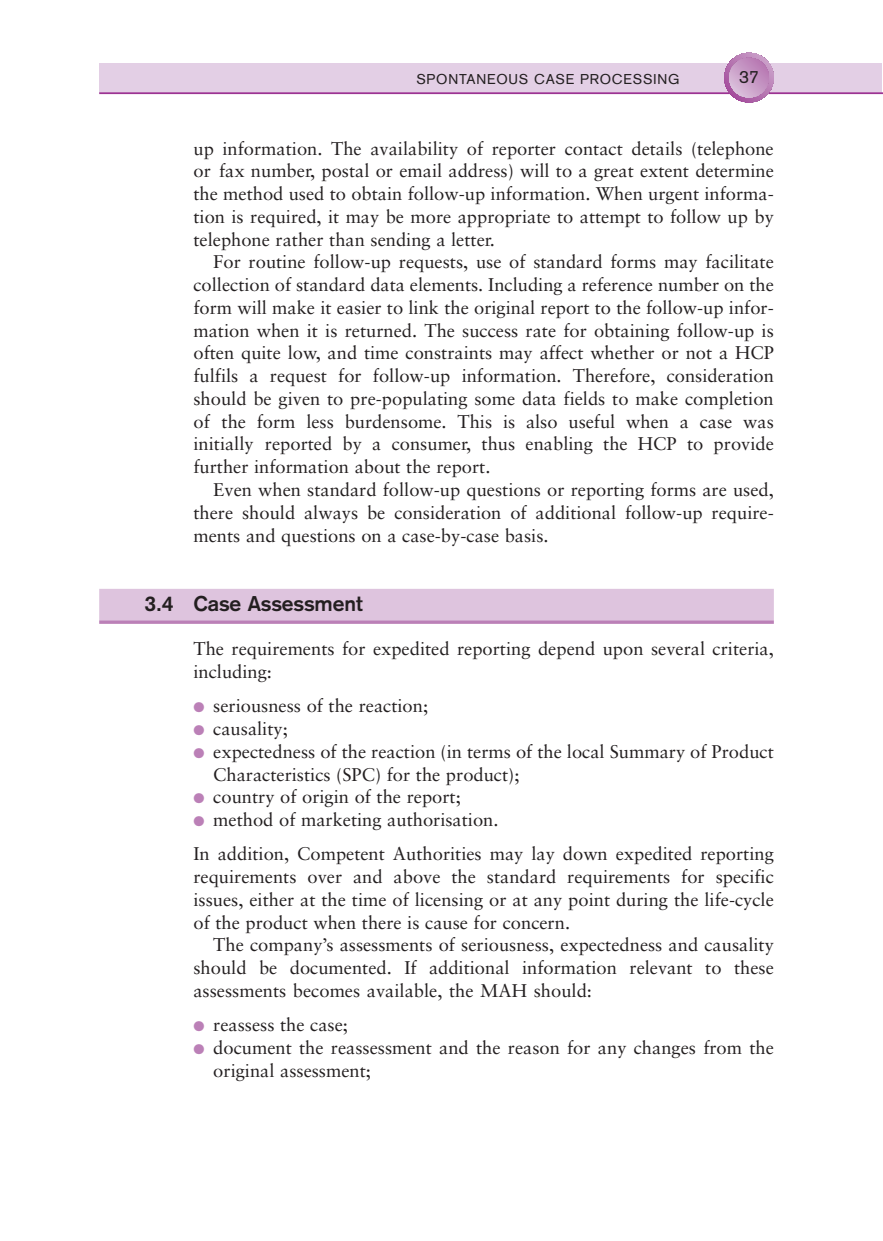
<style>
.page{position:relative;width:883px;height:1241px;background:#fff}
.page>*{position:absolute;margin:0;border:0;box-sizing:border-box;transform-origin:0 0}
.t1{font:700 21px "Akzidenz Grotesk";color:#231f20}
.t2{font:18.38px/22.8px "Sabon";color:#231f20;text-align:justify}
.t3{font:17.5px "Akzidenz Grotesk";color:#231f20}
.t4{font:14px "Akzidenz Grotesk";letter-spacing:.055em;color:#231f20}
.s1{color:#bb80b7}
</style>
<div class="page">
<div style="left:99px;top:588px;width:675px;height:32px;background:#dec4de"></div>
<hr style="left:99px;top:620px;width:675px;height:3px;background:#bb80b7">
<div style="left:99px;top:63px;width:783px;height:30px;background:#e3cfe5"></div>
<hr style="left:99px;top:92px;width:783px;height:2px;background:#9c3293">
<svg style="left:724px;top:53px;width:50px;height:49px"></svg>
<p class="t4" style="left:416px;top:74px;width:265px">SPONTANEOUS CASE PROCESSING</p>
<p class="t3" style="left:739px;top:70px;width:21px">37</p>
<p class="t2" style="left:193px;top:138px;width:582px">up information. The availability of reporter contact details (telephone or fax number, postal or email address) will to a great extent determine the method used to obtain follow-up information. When urgent informa&shy;tion is required, it may be more appropriate to attempt to follow up by telephone rather than sending a letter.</p>
<p class="t2" style="left:193px;top:252px;width:582px;text-indent:20px">For routine follow-up requests, use of standard forms may facilitate collection of standard data elements. Including a reference number on the form will make it easier to link the original report to the follow-up infor&shy;mation when it is returned. The success rate for obtaining follow-up is often quite low, and time constraints may affect whether or not a HCP fulfils a request for follow-up information. Therefore, consideration should be given to pre-populating some data fields to make completion of the form less burdensome. This is also useful when a case was initially reported by a consumer, thus enabling the HCP to provide further information about the report.</p>
<p class="t2" style="left:193px;top:479px;width:582px;text-indent:20px">Even when standard follow-up questions or reporting forms are used, there should always be consideration of additional follow-up require&shy;ments and questions on a case-by-case basis.</p>
<p class="t1" style="left:144px;top:595px;width:220px">3.4 Case Assessment</p>
<p class="t2" style="left:193px;top:639px;width:582px">The requirements for expedited reporting depend upon several criteria, including:</p>
<p class="t2" style="left:193px;top:696px;width:236px"><span class="s1">●</span> seriousness of the reaction;</p>
<p class="t2" style="left:193px;top:718px;width:96px"><span class="s1">●</span> causality;</p>
<p class="t2" style="left:213px;top:741px;width:562px;text-indent:-20px"><span class="s1">●</span> expectedness of the reaction (in terms of the local Summary of Product<br>Characteristics (SPC) for the product);</p>
<p class="t2" style="left:193px;top:787px;width:269px"><span class="s1">●</span> country of origin of the report;</p>
<p class="t2" style="left:193px;top:804px;width:582px;line-height:34.1px"><span class="s1">●</span> method of marketing authorisation.<br>In addition, Competent Authorities may lay down expedited reporting</p>
<p class="t2" style="left:193px;top:866px;width:582px">requirements over and above the standard requirements for specific issues, either at the time of licensing or at any point during the life-cycle of the product when there is cause for concern.</p>
<p class="t2" style="left:193px;top:934px;width:582px;text-indent:20px">The company’s assessments of seriousness, expectedness and causality should be documented. If additional information relevant to these assessments becomes available, the MAH should:</p>
<p class="t2" style="left:193px;top:1014px;width:156px"><span class="s1">●</span> reassess the case;</p>
<p class="t2" style="left:213px;top:1037px;width:562px;text-indent:-20px"><span class="s1">●</span> document the reassessment and the reason for any changes from the original assessment;</p>
</div>
